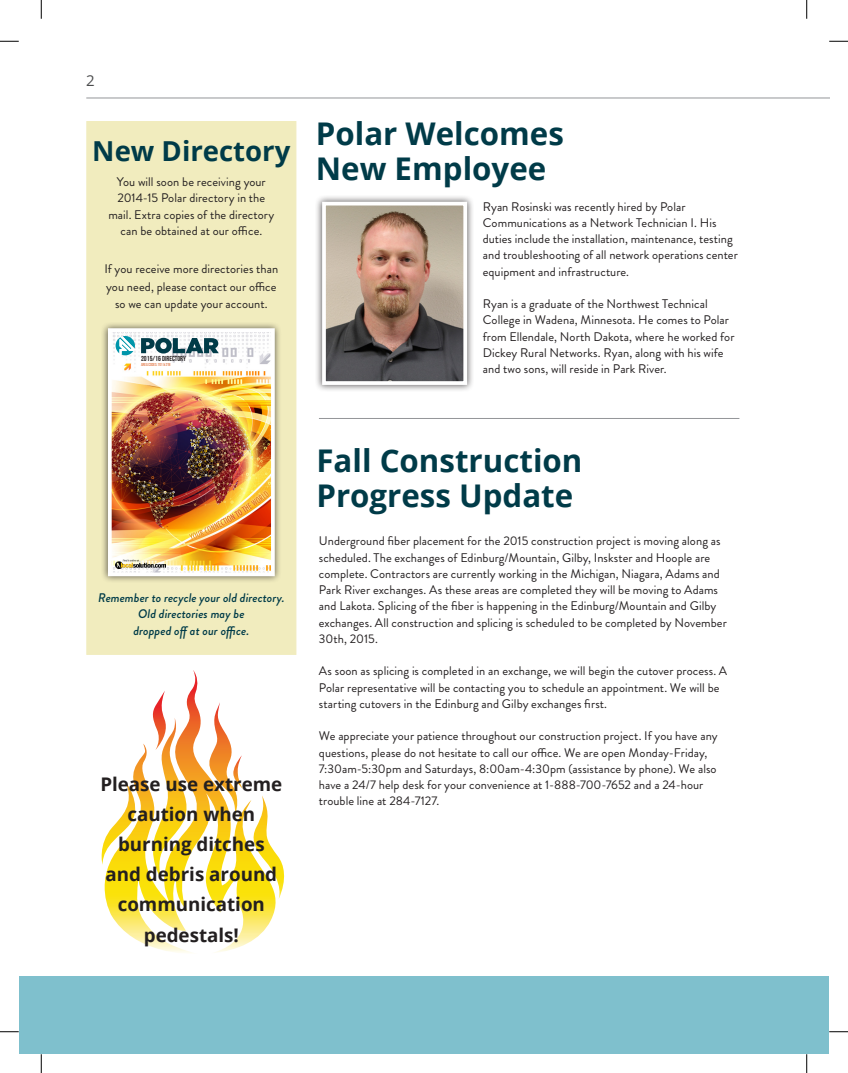
<style>
.page{position:relative;width:848px;height:1073px;background:#fff}
.page>*{position:absolute;margin:0;border:0;box-sizing:border-box;transform-origin:0 0}
.t1{font:700 31.25px/35px "Open Sans";color:#003b48}
.t2{font:700 27.5px "Open Sans";color:#003b48}
.t3{font:700 18.75px/30px "Open Sans";color:#231f20;text-align:center}
.t4{font:15px "Open Sans";color:#4b4c4d}
.t5{font:12.5px/16.2px "Brandon Grotesque";letter-spacing:.005em;color:#231f20}
.t6{font:italic 500 12.5px/16.2px "Brandon Grotesque";letter-spacing:.005em;color:#003b48;text-align:center}
.t7{font:700 7.25px "Bebas Neue";color:#231f20}
.t8{font:4.25px "Bebas Neue";color:#de6026}
</style>
<div class="page">
<div style="left:19px;top:976px;width:810px;height:77px;background:#7fc0cd"></div>
<hr style="left:86px;top:98px;width:743px;height:1px;background:#939598">
<svg style="left:102px;top:670px;width:183px;height:283px"></svg>
<svg style="left:101px;top:782px;width:40px;height:82px"></svg>
<div style="left:86px;top:121px;width:210px;height:534px;background:#f1ecbe;border:1px solid #f1ecbe"></div>
<hr style="left:319px;top:418px;width:420px;height:1px;background:#939598">
<div style="left:315px;top:195px;width:159px;height:197px;background:#231f20;opacity:.75"></div>
<img style="left:327px;top:207px;width:135px;height:173px">
<div style="left:322px;top:202px;width:145px;height:183px;border:4px solid #fff"></div>
<div style="left:101px;top:321px;width:181px;height:262px;background:#231f20;opacity:.75"></div>
<img style="left:113px;top:333px;width:157px;height:238px">
<img style="left:116px;top:559px;width:50px;height:9px">
<svg style="left:141px;top:338px;width:78px;height:15px"></svg>
<svg style="left:113px;top:333px;width:22px;height:22px"></svg>
<svg style="left:272px;top:574px;width:7px;height:7px"></svg>
<div style="left:108px;top:328px;width:167px;height:248px;border:4px solid #fff"></div>
<svg style="left:0;top:40px;width:19px;height:2px"></svg>
<svg style="left:829px;top:40px;width:19px;height:2px"></svg>
<svg style="left:0;top:1031px;width:19px;height:1px"></svg>
<svg style="left:829px;top:1031px;width:19px;height:1px"></svg>
<svg style="left:40px;top:0;width:2px;height:19px"></svg>
<svg style="left:40px;top:1054px;width:2px;height:18px"></svg>
<svg style="left:806px;top:0;width:1px;height:19px"></svg>
<svg style="left:806px;top:1054px;width:1px;height:18px"></svg>
<img style="left:187px;top:487px;width:84px;height:57px">
<p class="t4" style="left:86px;top:70px;width:10px">2</p>
<h2 class="t2" style="left:92px;top:131px;width:200px">New Directory</h2>
<p class="t5" style="left:108px;top:174px;width:167px;text-align:center">You will soon be receiving your<br>2014-15 Polar directory in the mail. Extra copies of the directory can be obtained at our office.</p>
<p class="t5" style="left:104px;top:259px;width:175px;line-height:18.8px">If you receive more directories than you need, please contact our office</p>
<p class="t5" style="left:115px;top:295px;width:154px">so we can update your account.</p>
<p class="t7" style="left:141px;top:354px;width:46px">2015/16 DIRECTORY</p>
<p class="t8" style="left:141px;top:362px;width:31px">AREA CODES: 701 &amp; 218</p>
<h1 class="t1" style="left:316px;top:115px;width:250px">Polar Welcomes<br>New Employee</h1>
<p class="t5" style="left:482px;top:198px;width:257px">Ryan Rosinski was recently hired by Polar Communications as a Network Technician I. His duties include the installation, maintenance, testing and troubleshooting of all network operations center equipment and infrastructure.</p>
<p class="t5" style="left:482px;top:296px;width:253px">Ryan is a graduate of the Northwest Technical College in Wadena, Minnesota. He comes to Polar from Ellendale, North Dakota, where he worked for Dickey Rural Networks. Ryan, along with his wife and two sons, will reside in Park River.</p>
<p class="t6" style="left:98px;top:590px;width:188px">Remember to recycle your old directory.<br>Old directories may be<br>dropped off at our office.</p>
<h3 class="t3" style="left:100px;top:769px;width:183px">Please use extreme caution when burning ditches and debris around communication pedestals!</h3>
<h1 class="t1" style="left:316px;top:442px;width:267px">Fall Construction<br>Progress Update</h1>
<p class="t5" style="left:319px;top:533px;width:409px">Underground fiber placement for the 2015 construction project is moving along as scheduled. The exchanges of Edinburg/Mountain, Gilby, Inskster and Hoople are complete. Contractors are currently working in the Michigan, Niagara, Adams and Park River exchanges. As these areas are completed they will be moving to Adams and Lakota. Splicing of the fiber is happening in the Edinburg/Mountain and Gilby exchanges. All construction and splicing is scheduled to be completed by November 30th, 2015.</p>
<p class="t5" style="left:319px;top:663px;width:410px">As soon as splicing is completed in an exchange, we will begin the cutover process. A<br>Polar representative will be contacting you to schedule an appointment. We will be starting cutovers in the Edinburg and Gilby exchanges first.</p>
<p class="t5" style="left:319px;top:728px;width:400px">We appreciate your patience throughout our construction project. If you have any questions, please do not hesitate to call our office. We are open Monday-Friday, 7:30am-5:30pm and Saturdays, 8:00am-4:30pm (assistance by phone). We also have a 24/7 help desk for your convenience at 1-888-700-7652 and a 24-hour trouble line at 284-7127.</p>
</div>
